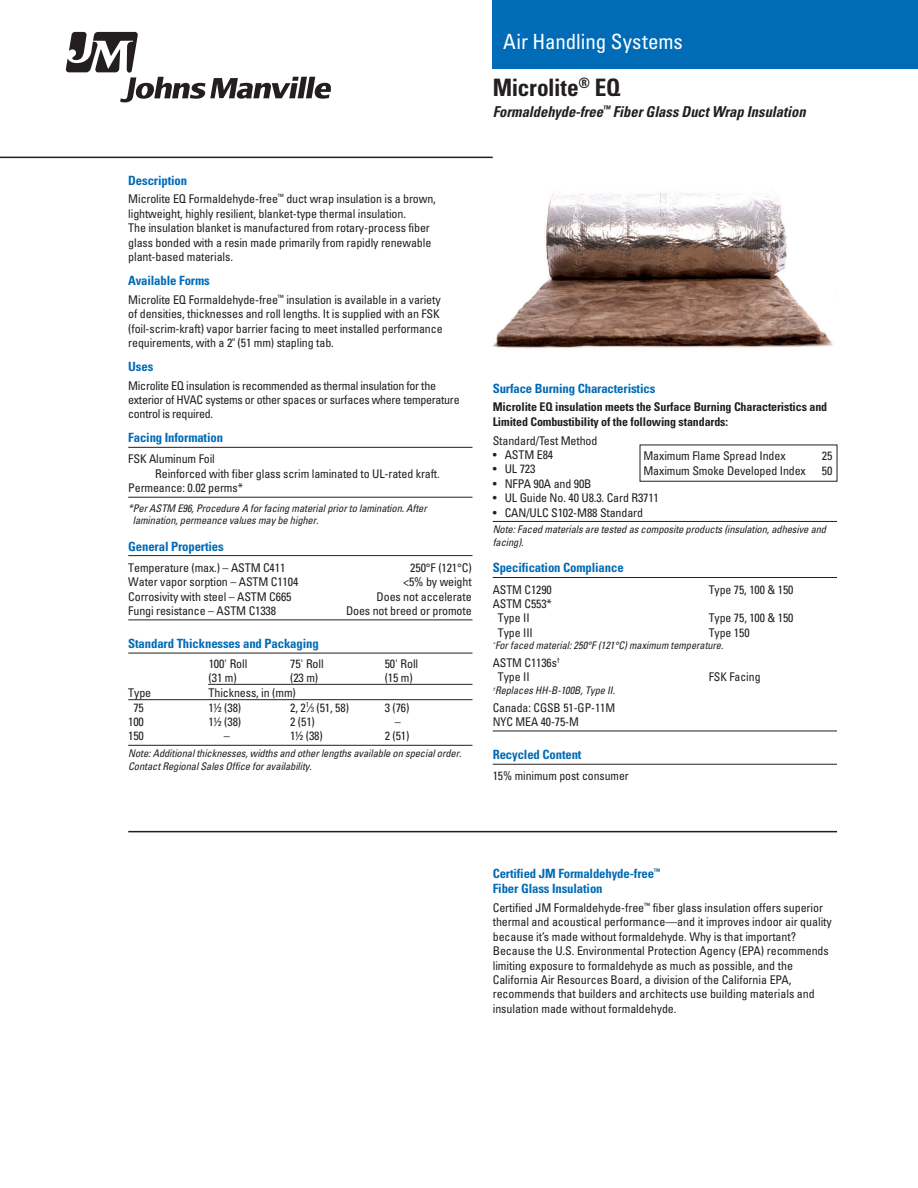
<style>
.page{position:relative;width:918px;height:1188px;background:#fff}
.page>*{position:absolute;margin:0;border:0;box-sizing:border-box;transform-origin:0 0}
.t1{font:700 condensed 24px "Univers LT Std";letter-spacing:-.015em;color:#231f20}
.t2{font:condensed 21px "Univers LT Std";letter-spacing:-.005em;color:#fff}
.t3{font:italic 700 condensed 15px "Univers LT Std";letter-spacing:-.005em;color:#231f20}
._8_5___blue_header{font:700 condensed 12.75px/15.3px "Univers LT Std";letter-spacing:-.01em;color:#006bb6}
._8_5___blue_header_u{font:700 condensed 12.75px "Univers LT Std";letter-spacing:-.01em;color:#006bb6}
._8___body{font:condensed 12px/14.4px "Univers LT Std";letter-spacing:-.01em;color:#231f20}
._8___Body_underline{font:condensed 12px "Univers LT Std";letter-spacing:-.01em;color:#231f20}
._8___body-2{font:700 condensed 12px/14.4px "Univers LT Std";letter-spacing:-.01em;color:#231f20}
._7___italic_note{font:italic condensed 10.5px/12.6px "Univers LT Std";letter-spacing:-.01em;color:#231f20}
._8___body-3{font:italic condensed 10.5px/12.6px "Univers LT Std";letter-spacing:-.01em;color:#231f20}
.s1{font-size:7.5px}
</style>
<div class="page">
<div style="left:493px;top:0;width:425px;height:68px;background:#006bb6"></div>
<hr style="left:128px;top:447px;width:344px;height:1px;background:#231f20">
<hr style="left:128px;top:497px;width:344px;height:1px;background:#231f20">
<hr style="left:128px;top:555px;width:344px;height:1px;background:#231f20">
<hr style="left:128px;top:620px;width:344px;height:1px;background:#231f20">
<hr style="left:128px;top:653px;width:344px;height:1px;background:#231f20">
<hr style="left:208px;top:684px;width:264px;height:1px;background:#231f20">
<hr style="left:128px;top:699px;width:344px;height:1px;background:#231f20">
<hr style="left:128px;top:745px;width:344px;height:1px;background:#231f20">
<hr style="left:493px;top:521px;width:344px;height:1px;background:#231f20">
<hr style="left:493px;top:577px;width:344px;height:1px;background:#231f20">
<hr style="left:493px;top:731px;width:344px;height:1px;background:#231f20">
<hr style="left:493px;top:764px;width:344px;height:1px;background:#231f20">
<div style="left:640px;top:445px;width:197px;height:37px;border:1px solid #231f20"></div>
<svg style="left:66px;top:32px;width:265px;height:70px"></svg>
<hr style="left:0;top:157px;width:493px;height:1px;background:#231f20">
<hr style="left:128px;top:831px;width:709px;height:1px;background:#231f20">
<img style="left:493px;top:191px;width:340px;height:158px">
<p class="t2" style="left:503px;top:28px;width:181px">Air Handling Systems</p>
<p class="t1" style="left:493px;top:73px;width:129px">Microlite<sup>®</sup> EQ</p>
<p class="t3" style="left:493px;top:103px;width:314px">Formaldehyde-free<sup>™</sup> Fiber Glass Duct Wrap Insulation</p>
<p class="_8_5___blue_header" style="left:128px;top:172px;width:60px">Description</p>
<p class="_8___body" style="left:128px;top:192px;width:309px">Microlite EQ Formaldehyde-free<sup>™</sup> duct wrap insulation is a brown, lightweight, highly resilient, blanket-type thermal insulation.<br>The insulation blanket is manufactured from rotary-process fiber glass bonded with a resin made primarily from rapidly renewable plant-based materials.</p>
<p class="_8_5___blue_header" style="left:128px;top:273px;width:83px">Available Forms</p>
<p class="_8___body" style="left:128px;top:292px;width:316px">Microlite EQ Formaldehyde-free<sup>™</sup> insulation is available in a variety of densities, thicknesses and roll lengths. It is supplied with an FSK (foil-scrim-kraft) vapor barrier facing to meet installed performance requirements, with a 2" (51 mm) stapling tab.</p>
<p class="_8_5___blue_header" style="left:128px;top:359px;width:27px">Uses</p>
<p class="_8___body" style="left:128px;top:378px;width:333px">Microlite EQ insulation is recommended as thermal insulation for the exterior of HVAC systems or other spaces or surfaces where temperature control is required.</p>
<p class="_8_5___blue_header_u" style="left:128px;top:430px;width:96px">Facing Information</p>
<p class="_8___Body_underline" style="left:128px;top:452px;width:88px">FSK Aluminum Foil</p>
<p class="_8___Body_underline" style="left:155px;top:466px;width:286px">Reinforced with fiber glass scrim laminated to UL-rated kraft.</p>
<p class="_8___Body_underline" style="left:128px;top:480px;width:116px">Permeance: 0.02 perms*</p>
<p class="_7___italic_note" style="left:133px;top:502px;width:296px;text-indent:-5px">*Per ASTM E96, Procedure A for facing material prior to lamination. After lamination, permeance values may be higher.</p>
<p class="_8_5___blue_header_u" style="left:128px;top:538px;width:97px">General Properties</p>
<p class="_8___Body_underline" style="left:128px;top:560px;width:159px">Temperature (max.) – ASTM C411</p>
<p class="_8___Body_underline" style="left:410px;top:560px;width:63px">250°F (121°C)</p>
<p class="_8___Body_underline" style="left:128px;top:574px;width:172px">Water vapor sorption – ASTM C1104</p>
<p class="_8___Body_underline" style="left:403px;top:574px;width:70px">&lt;5% by weight</p>
<p class="_8___Body_underline" style="left:128px;top:589px;width:165px">Corrosivity with steel – ASTM C665</p>
<p class="_8___Body_underline" style="left:377px;top:589px;width:97px">Does not accelerate</p>
<p class="_8___Body_underline" style="left:128px;top:603px;width:149px">Fungi resistance – ASTM C1338</p>
<p class="_8___Body_underline" style="left:346px;top:603px;width:127px">Does not breed or promote</p>
<p class="_8_5___blue_header_u" style="left:128px;top:636px;width:192px">Standard Thicknesses and Packaging</p>
<p class="_8___body" style="left:209px;top:657px;width:40px">100' Roll</p>
<p class="_8___body" style="left:290px;top:657px;width:35px">75' Roll</p>
<p class="_8___body" style="left:385px;top:657px;width:35px">50' Roll</p>
<p class="_8___body" style="left:209px;top:670px;width:30px">(31 m)</p>
<p class="_8___body" style="left:290px;top:670px;width:30px">(23 m)</p>
<p class="_8___body" style="left:385px;top:670px;width:30px">(15 m)</p>
<p class="_8___body" style="left:128px;top:686px;width:24px">Type</p>
<p class="_8___body" style="left:209px;top:686px;width:89px">Thickness, in (mm)</p>
<p class="_8___body" style="left:133px;top:700px;width:12px">75</p>
<p class="_8___body" style="left:209px;top:700px;width:34px">1½ (38)</p>
<p class="_8___body" style="left:290px;top:700px;width:60px">2, 2<sup>1</sup>⁄<span class="s1">3</span> (51, 58)</p>
<p class="_8___body" style="left:385px;top:700px;width:26px">3 (76)</p>
<p class="_8___body" style="left:128px;top:714px;width:17px">100</p>
<p class="_8___body" style="left:209px;top:714px;width:34px">1½ (38)</p>
<p class="_8___body" style="left:290px;top:714px;width:26px">2 (51)</p>
<p class="_8___body" style="left:395px;top:714px;width:7px">–</p>
<p class="_8___body" style="left:128px;top:729px;width:17px">150</p>
<p class="_8___body" style="left:224px;top:729px;width:7px">–</p>
<p class="_8___body" style="left:290px;top:729px;width:34px">1½ (38)</p>
<p class="_8___body" style="left:385px;top:729px;width:26px">2 (51)</p>
<p class="_7___italic_note" style="left:128px;top:747px;width:335px">Note: Additional thicknesses, widths and other lengths available on special order.<br>Contact Regional Sales Office for availability.</p>
<p class="_8_5___blue_header" style="left:493px;top:381px;width:164px">Surface Burning Characteristics</p>
<p class="_8___body-2" style="left:493px;top:400px;width:336px">Microlite EQ insulation meets the Surface Burning Characteristics and<br>Limited Combustibility of the following standards:</p>
<p class="_8___body" style="left:493px;top:433px;width:106px">Standard/Test Method</p>
<p class="_8___body" style="left:493px;top:447px;width:62px">• ASTM E84</p>
<p class="_8___body" style="left:493px;top:462px;width:44px">• UL 723</p>
<p class="_8___body" style="left:493px;top:476px;width:100px">• NFPA 90A and 90B</p>
<p class="_8___body" style="left:493px;top:491px;width:168px">• UL Guide No. 40 U8.3. Card R3711</p>
<p class="_8___body" style="left:493px;top:505px;width:152px">• CAN/ULC S102-M88 Standard</p>
<p class="_8___body-3" style="left:493px;top:523px;width:335px">Note: Faced materials are tested as composite products (insulation, adhesive and facing).</p>
<p class="_8_5___blue_header_u" style="left:493px;top:560px;width:132px">Specification Compliance</p>
<p class="_8___body" style="left:493px;top:582px;width:61px">ASTM C1290</p>
<p class="_8___body" style="left:709px;top:582px;width:86px">Type 75, 100 &amp; 150</p>
<p class="_8___body" style="left:493px;top:596px;width:61px">ASTM C553*</p>
<p class="_8___body" style="left:498px;top:611px;width:33px">Type II</p>
<p class="_8___body" style="left:709px;top:611px;width:86px">Type 75, 100 &amp; 150</p>
<p class="_8___body" style="left:498px;top:625px;width:36px">Type III</p>
<p class="_8___body" style="left:709px;top:625px;width:42px">Type 150</p>
<p class="_7___italic_note" style="left:493px;top:639px;width:232px"><sup>*</sup>For faced material: 250°F (121°C) maximum temperature.</p>
<p class="_8___body" style="left:493px;top:655px;width:69px">ASTM C1136s<sup>†</sup></p>
<p class="_8___body" style="left:498px;top:670px;width:33px">Type II</p>
<p class="_8___body" style="left:709px;top:670px;width:53px">FSK Facing</p>
<p class="_7___italic_note" style="left:493px;top:684px;width:124px"><sup>†</sup>Replaces HH-B-100B, Type II.</p>
<p class="_8___body" style="left:493px;top:700px;width:124px">Canada: CGSB 51-GP-11M<br>NYC MEA 40-75-M</p>
<p class="_8_5___blue_header_u" style="left:493px;top:747px;width:90px">Recycled Content</p>
<p class="_8___body" style="left:493px;top:769px;width:138px">15% minimum post consumer</p>
<p class="_8___body" style="left:643px;top:449px;width:144px">Maximum Flame Spread Index</p>
<p class="_8___body" style="left:822px;top:449px;width:12px">25</p>
<p class="_8___body" style="left:643px;top:463px;width:164px">Maximum Smoke Developed Index</p>
<p class="_8___body" style="left:822px;top:463px;width:12px">50</p>
<p class="_8_5___blue_header" style="left:493px;top:866px;width:169px">Certified JM Formaldehyde-free<sup>™<br></sup>Fiber Glass Insulation</p>
<p class="_8___body" style="left:493px;top:900px;width:341px">Certified JM Formaldehyde-free<sup>™</sup> fiber glass insulation offers superior thermal and acoustical performance—and it improves indoor air quality because it’s made without formaldehyde. Why is that important?<br>Because the U.S. Environmental Protection Agency (EPA) recommends limiting exposure to formaldehyde as much as possible, and the California Air Resources Board, a division of the California EPA, recommends that builders and architects use building materials and insulation made without formaldehyde.</p>
</div>
